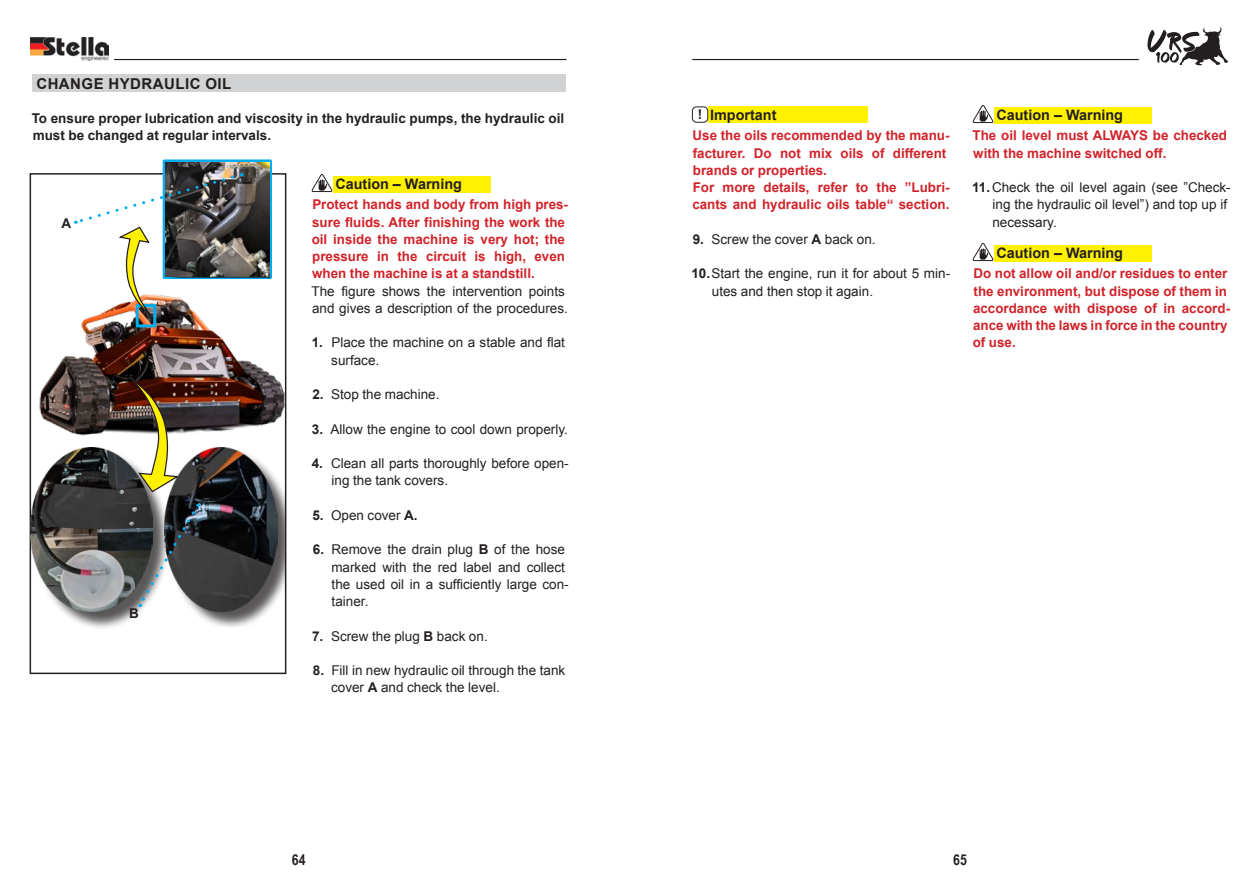
<style>
.page{position:relative;width:1259px;height:893px;background:#fff}
.page>*{position:absolute;margin:0;border:0;box-sizing:border-box;transform-origin:0 0}
.t1{font:700 15px "Arial";letter-spacing:.03em;color:#231f20}
.t2{font:700 15px "Arial Narrow";color:#231f20}
.t3{font:700 14.4px "Arial";color:#231f20}
.t4{font:13.5px/17.2px "Arial";color:#231f20}
.t5{font:700 13.5px/17.2px "Arial";color:#d1232a}
.t6{font:700 13.5px/17.2px "Arial";color:#231f20}
.s1{font-weight:700}
.s2{font-size:13.5px}
</style>
<div class="page">
<img style="left:30px;top:37px;width:79px;height:24px">
<hr style="left:114px;top:59px;width:452px;height:1px;background:#231f20">
<hr style="left:692px;top:59px;width:447px;height:1px;background:#231f20">
<svg style="left:1147px;top:27px;width:81px;height:39px"></svg>
<div style="left:32px;top:74px;width:534px;height:18px;background:#d1d2d4"></div>
<svg style="left:311px;top:174px;width:21px;height:18px"></svg>
<div style="left:333px;top:176px;width:157px;height:16px;background:#fff101"></div>
<div style="left:708px;top:107px;width:160px;height:16px;background:#fff101"></div>
<div style="left:692px;top:107px;width:16px;height:16px;border:1px solid #231f20;border-radius:4px"></div>
<svg style="left:972px;top:105px;width:21px;height:18px"></svg>
<div style="left:994px;top:107px;width:157px;height:16px;background:#fff101"></div>
<svg style="left:972px;top:243px;width:21px;height:18px"></svg>
<div style="left:994px;top:245px;width:157px;height:16px;background:#fff101"></div>
<img style="left:39px;top:319px;width:244px;height:117px">
<div style="left:30px;top:173px;width:256px;height:501px;border:2px solid #231f20"></div>
<svg style="left:163px;top:159px;width:109px;height:120px"></svg>
<img style="left:165px;top:163px;width:104px;height:114px">
<div style="left:136px;top:304px;width:20px;height:23px;border:3px solid #00aeef"></div>
<div style="left:33px;top:450px;width:138px;height:180px;background:#231f20;opacity:.75"></div>
<img style="left:30px;top:447px;width:122px;height:164px">
<svg style="left:128px;top:376px;width:53px;height:117px"></svg>
<div style="left:166px;top:449px;width:120px;height:178px;background:#231f20;opacity:.75"></div>
<img style="left:164px;top:447px;width:113px;height:164px">
<svg style="left:138px;top:504px;width:61px;height:103px"></svg>
<svg style="left:75px;top:173px;width:167px;height:146px"></svg>
<p class="t1" style="left:36px;top:73px;width:196px">CHANGE HYDRAULIC OIL</p>
<p class="t6" style="left:32px;top:110px;width:534px">To ensure proper lubrication and viscosity in the hydraulic pumps, the hydraulic oil must be changed at regular intervals.</p>
<p class="t3" style="left:335px;top:174px;width:128px">Caution – Warning</p>
<p class="t5" style="left:312px;top:196px;width:258px">Protect hands and body from high pres&shy;sure fluids. After finishing the work the oil inside the machine is very hot; the pressure in the circuit is high, even when the machine is at a standstill.</p>
<p class="t4" style="left:311px;top:282px;width:258px">The figure shows the intervention points and gives a description of the procedures.</p>
<p class="t4" style="left:331px;top:334px;width:235px;text-indent:-19px"><span class="s1">1.</span> Place the machine on a stable and flat surface.</p>
<p class="t4" style="left:312px;top:386px;width:129px"><span class="s1">2.</span> Stop the machine.</p>
<p class="t4" style="left:312px;top:420px;width:257px"><span class="s1">3.</span> Allow the engine to cool down properly.</p>
<p class="t4" style="left:331px;top:455px;width:239px;text-indent:-20px"><span class="s1">4.</span> Clean all parts thoroughly before open&shy;ing the tank covers.</p>
<p class="t4" style="left:312px;top:507px;width:107px"><span class="s1">5.</span> Open cover <span class="s1">A.</span></p>
<p class="t4" style="left:331px;top:541px;width:239px;text-indent:-18px"><span class="s1">6.</span> Remove the drain plug <span class="s1">B</span> of the hose marked with the red label and collect the used oil in a sufficiently large con&shy;tainer.</p>
<p class="t4" style="left:312px;top:627px;width:177px"><span class="s1">7.</span> Screw the plug <span class="s1">B</span> back on.</p>
<p class="t4" style="left:331px;top:662px;width:236px;text-indent:-18px"><span class="s1">8.</span> Fill in new hydraulic oil through the tank cover <span class="s1">A</span> and check the level.</p>
<p class="t6" style="left:62px;top:215px;width:11px">A</p>
<p class="t6" style="left:129px;top:605px;width:11px">B</p>
<p class="t3" style="left:698px;top:105px;width:80px"><span class="s2">!</span> Important</p>
<p class="t5" style="left:692px;top:127px;width:259px">Use the oils recommended by the manu&shy;facturer. Do not mix oils of different brands or properties.<br>For more details, refer to the ”Lubri&shy;cants and hydraulic oils table“ section.</p>
<p class="t4" style="left:693px;top:231px;width:184px"><span class="s1">9.</span> Screw the cover <span class="s1">A</span> back on.</p>
<p class="t4" style="left:712px;top:265px;width:240px;text-indent:-20px"><span class="s1">10.</span>Start the engine, run it for about 5 min&shy;utes and then stop it again.</p>
<p class="t3" style="left:996px;top:105px;width:128px">Caution – Warning</p>
<p class="t5" style="left:972px;top:127px;width:256px">The oil level must ALWAYS be checked with the machine switched off.</p>
<p class="t4" style="left:992px;top:179px;width:240px;text-indent:-20px"><span class="s1">11.</span>Check the oil level again (see ”Check&shy;ing the hydraulic oil level”) and top up if necessary.</p>
<p class="t3" style="left:996px;top:243px;width:128px">Caution – Warning</p>
<p class="t5" style="left:973px;top:265px;width:259px">Do not allow oil and/or residues to enter the environment, but dispose of them in accordance with dispose of in accord&shy;ance with the laws in force in the country of use.</p>
<p class="t2" style="left:292px;top:848px;width:15px">64</p>
<p class="t2" style="left:953px;top:848px;width:15px">65</p>
</div>
